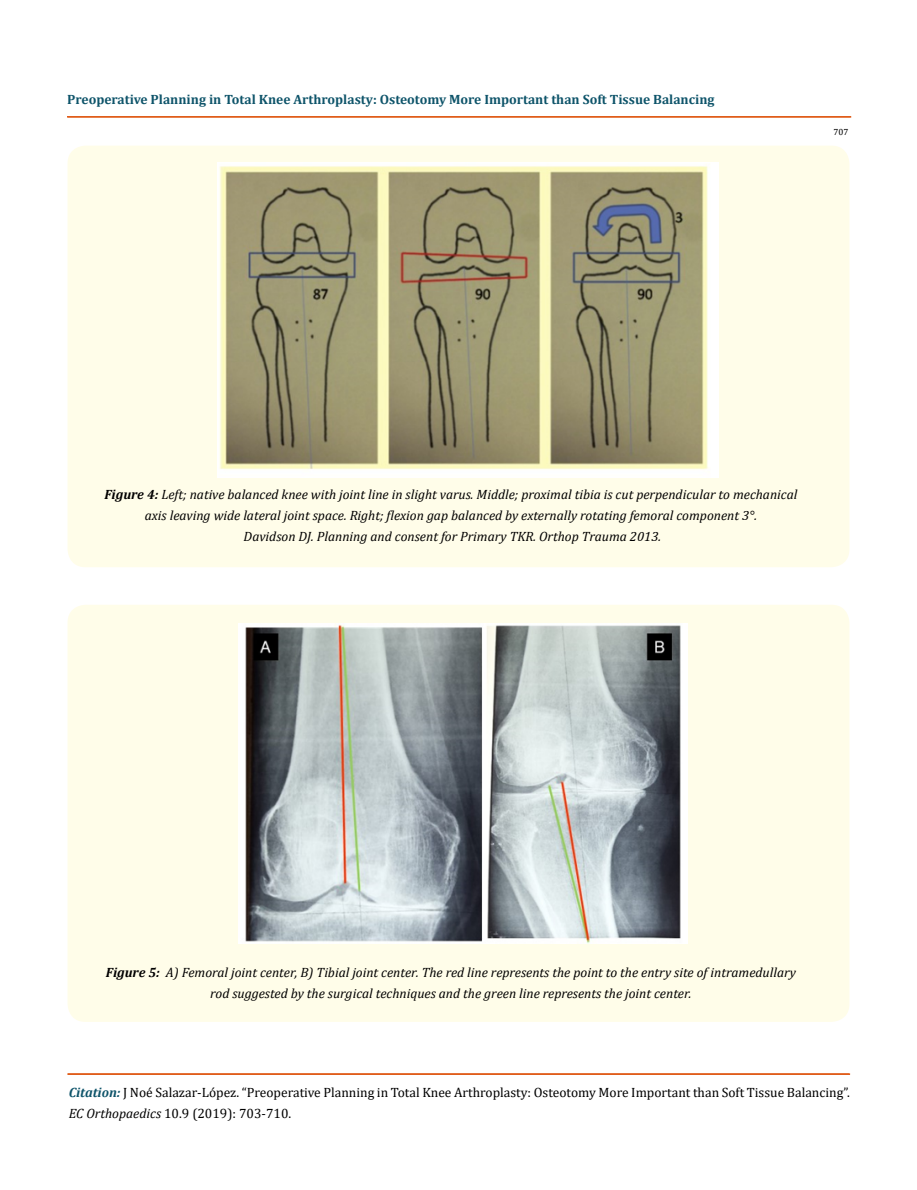
<style>
.page{position:relative;width:917px;height:1190px;background:#fff}
.page>*{position:absolute;margin:0;border:0;box-sizing:border-box;transform-origin:0 0}
.t1{font:italic 13.5px/21px "Cambria";color:#000;text-align:center}
.t2{font:13.5px/21px "Cambria";color:#000}
.t3{font:700 13.5px "Cambria";color:#0e546a}
.t4{font:9px "Cambria";color:#000}
.s1{font-weight:700}
.s2{font-weight:700;font-style:italic;color:#0e546a}
.s3{font-style:italic}
</style>
<div class="page">
<hr style="left:68px;top:117px;width:782px;height:1px;background:#e05d1a">
<div style="left:67px;top:116px;width:783px;height:1px;border:1px solid #e05d1a"></div>
<hr style="left:68px;top:1074px;width:781px;height:1px;background:#e05d1a">
<div style="left:68px;top:1073px;width:781px;height:1px;border:1px solid #e05d1a"></div>
<div style="left:68px;top:146px;width:781px;height:421px;background:#fffde9;border-radius:18px"></div>
<img style="left:217px;top:162px;width:502px;height:315px">
<div style="left:68px;top:604px;width:781px;height:417px;background:#fffde9;border-radius:18px"></div>
<img style="left:238px;top:623px;width:449px;height:320px">
<p class="t3" style="left:67px;top:90px;width:648px">Preoperative Planning in Total Knee Arthroplasty: Osteotomy More Important than Soft Tissue Balancing</p>
<p class="t4" style="left:833px;top:127px;width:16px">707</p>
<p class="t1" style="left:104px;top:483px;width:694px"><span class="s1">Figure 4:</span> Left; native balanced knee with joint line in slight varus. Middle; proximal tibia is cut perpendicular to mechanical axis leaving wide lateral joint space. Right; flexion gap balanced by externally rotating femoral component 3°.<br>Davidson DJ. Planning and consent for Primary TKR. Orthop Trauma 2013.</p>
<p class="t1" style="left:106px;top:961px;width:691px"><span class="s1">Figure 5:</span> A) Femoral joint center, B) Tibial joint center. The red line represents the point to the entry site of intramedullary rod suggested by the surgical techniques and the green line represents the joint center.</p>
<p class="t2" style="left:69px;top:1081px;width:782px"><span class="s2">Citation:</span> J Noé Salazar-López. “Preoperative Planning in Total Knee Arthroplasty: Osteotomy More Important than Soft Tissue Balancing”.<br><span class="s3">EC Orthopaedics</span> 10.9 (2019): 703-710.</p>
</div>
